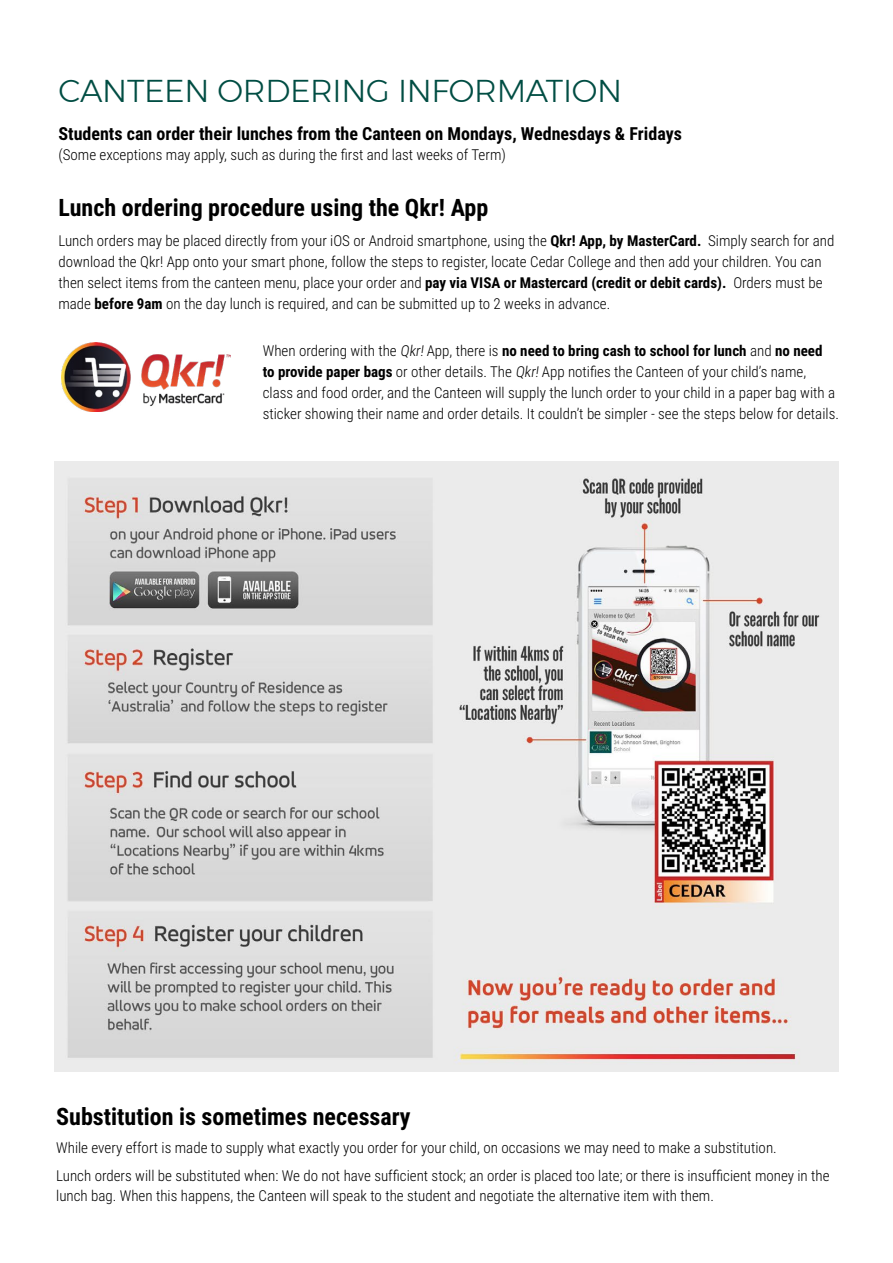
<style>
.page{position:relative;width:893px;height:1263px;background:#fff}
.page>*{position:absolute;margin:0;border:0;box-sizing:border-box;transform-origin:0 0}
.t1{font:300 31.5px "Montserrat";letter-spacing:-.01em;color:#004d43}
.t2{font:700 24px "Roboto Condensed";color:#000}
.t3{font:700 18px "Roboto Condensed";color:#000}
.t4{font:300 15px/21px "Roboto Condensed";color:#000}
.s1{font-weight:700}
</style>
<div class="page">
<img style="left:54px;top:462px;width:785px;height:610px">
<img style="left:62px;top:342px;width:169px;height:70px">
<h1 class="t1" style="left:58px;top:67px;width:565px">CANTEEN ORDERING INFORMATION</h1>
<p class="t3" style="left:58px;top:121px;width:625px">Students can order their lunches from the Canteen on Mondays, Wednesdays &amp; Fridays</p>
<p class="t4" style="left:58px;top:143px;width:449px">(Some exceptions may apply, such as during the first and last weeks of Term)</p>
<h2 class="t2" style="left:58px;top:191px;width:431px">Lunch ordering procedure using the Qkr! App</h2>
<p class="t4" style="left:58px;top:229px;width:777px">Lunch orders may be placed directly from your iOS or Android smartphone, using the <span class="s1">Qkr! App, by MasterCard.</span> Simply search for and download the Qkr! App onto your smart phone, follow the steps to register, locate Cedar College and then add your children. You can then select items from the canteen menu, place your order and <span class="s1">pay via VISA or Mastercard (credit or debit cards).</span> Orders must be made <span class="s1">before 9am</span> on the day lunch is required, and can be submitted up to 2 weeks in advance.</p>
<p class="t4" style="left:263px;top:340px;width:578px">When ordering with the Qkr!App, there is <span class="s1">no need to bring cash to school for lunch</span> and <span class="s1">no need<br>to provide paper bags</span> or other details. The Qkr!App notifies the Canteen of your child’s name, class and food order, and the Canteen will supply the lunch order to your child in a paper bag with a sticker showing their name and order details. It couldn’t be simpler - see the steps below for details.</p>
<h2 class="t2" style="left:56px;top:1100px;width:356px">Substitution is sometimes necessary</h2>
<p class="t4" style="left:56px;top:1133px;width:775px;line-height:28px">While every effort is made to supply what exactly you order for your child, on occasions we may need to make a substitution.<br>Lunch orders will be substituted when: We do not have sufficient stock; an order is placed too late; or there is insufficient money in the</p>
<p class="t4" style="left:56px;top:1184px;width:659px">lunch bag. When this happens, the Canteen will speak to the student and negotiate the alternative item with them.</p>
</div>
